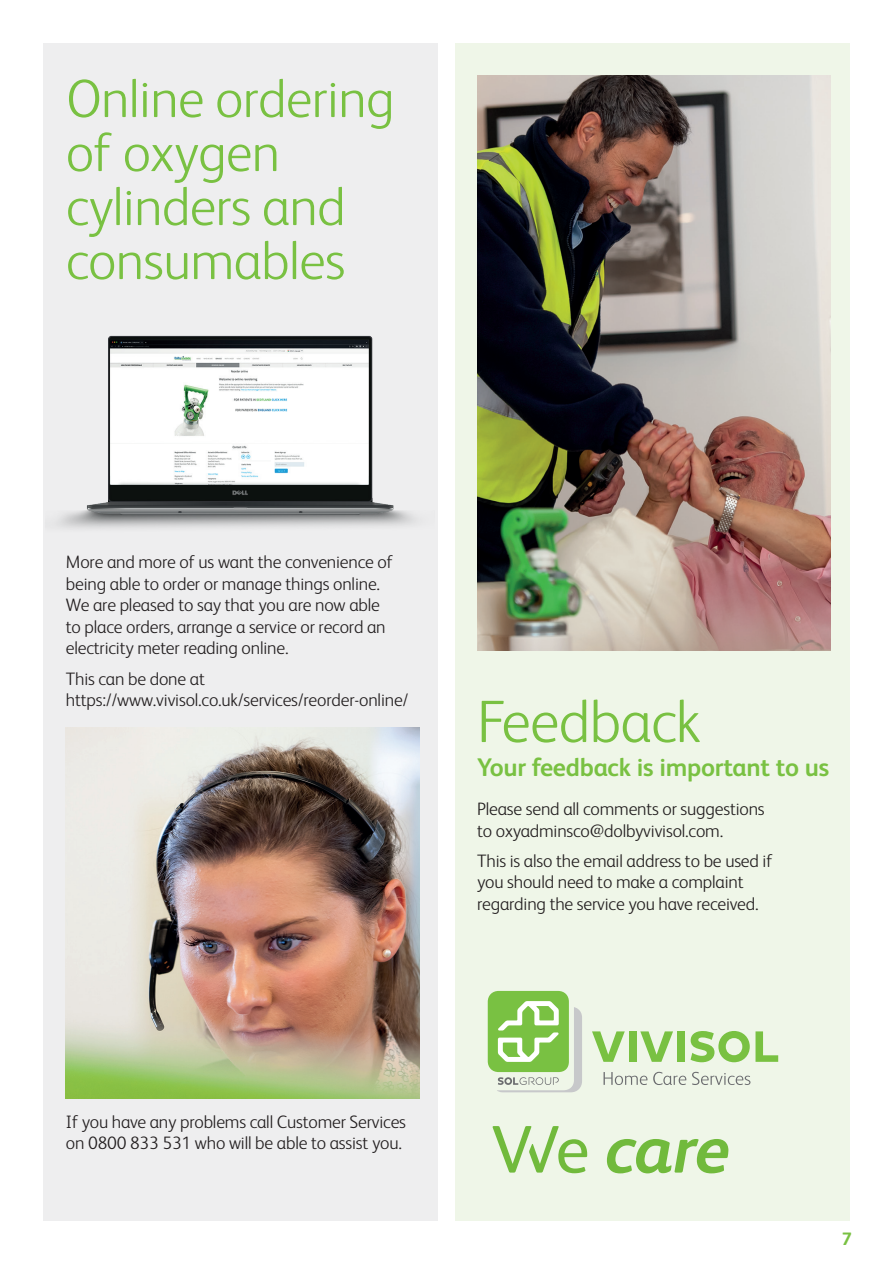
<style>
.page{position:relative;width:893px;height:1263px;background:#fff}
.page>*{position:absolute;margin:0;border:0;box-sizing:border-box;transform-origin:0 0}
.t1{font:300 60px "FS Albert";letter-spacing:-.01em;color:#79c142}
.t2{font:300 54px/54px "FS Albert";letter-spacing:-.01em;color:#79c142}
.t3{font:700 25.5px "FS Albert";letter-spacing:-.01em;color:#79c142}
.t4{font:300 18px/21.6px "FS Albert";letter-spacing:-.01em;color:#231f20}
.t5{font:700 18px "FS Albert";color:#79c142}
</style>
<div class="page">
<div style="left:455px;top:43px;width:395px;height:1177px;background:#eff6e8"></div>
<div style="left:43px;top:43px;width:394px;height:1177px;background:#eeeeef"></div>
<img style="left:477px;top:75px;width:354px;height:575px">
<img style="left:66px;top:728px;width:354px;height:370px">
<svg style="left:607px;top:1139px;width:121px;height:34px"></svg>
<svg style="left:493px;top:1126px;width:94px;height:47px"></svg>
<svg style="left:603px;top:1072px;width:44px;height:13px"></svg>
<svg style="left:653px;top:1072px;width:33px;height:13px"></svg>
<svg style="left:692px;top:1072px;width:58px;height:13px"></svg>
<svg style="left:592px;top:1031px;width:33px;height:31px"></svg>
<div style="left:629px;top:1031px;width:7px;height:31px;background:#79c142"></div>
<svg style="left:640px;top:1031px;width:33px;height:31px"></svg>
<div style="left:677px;top:1031px;width:8px;height:31px;background:#79c142"></div>
<svg style="left:691px;top:1031px;width:87px;height:31px"></svg>
<div style="left:488px;top:991px;width:81px;height:81px;background:#79c142;border-radius:11px"></div>
<svg style="left:497px;top:1001px;width:85px;height:91px"></svg>
<img style="left:56px;top:335px;width:360px;height:194px">
<h2 class="t2" style="left:66px;top:69px;width:330px">Online ordering of oxygen cylinders and consumables</h2>
<p class="t4" style="left:66px;top:550px;width:328px">More and more of us want the convenience of being able to order or manage things online.<br>We are pleased to say that you are now able to place orders, arrange a service or record an electricity meter reading online.</p>
<p class="t4" style="left:66px;top:667px;width:344px">This can be done at https://www.vivisol.co.uk/services/reorder-online/</p>
<h1 class="t1" style="left:477px;top:682px;width:225px">Feedback</h1>
<h3 class="t3" style="left:477px;top:750px;width:354px">Your feedback is important to us</h3>
<p class="t4" style="left:477px;top:797px;width:289px">Please send all comments or suggestions to oxyadminsco@dolbyvivisol.com.</p>
<p class="t4" style="left:477px;top:849px;width:297px">This is also the email address to be used if you should need to make a complaint regarding the service you have received.</p>
<p class="t4" style="left:66px;top:1110px;width:342px">If you have any problems call Customer Services on 0800 833 531 who will be able to assist you.</p>
<p class="t5" style="left:842px;top:1226px;width:12px">7</p>
</div>
